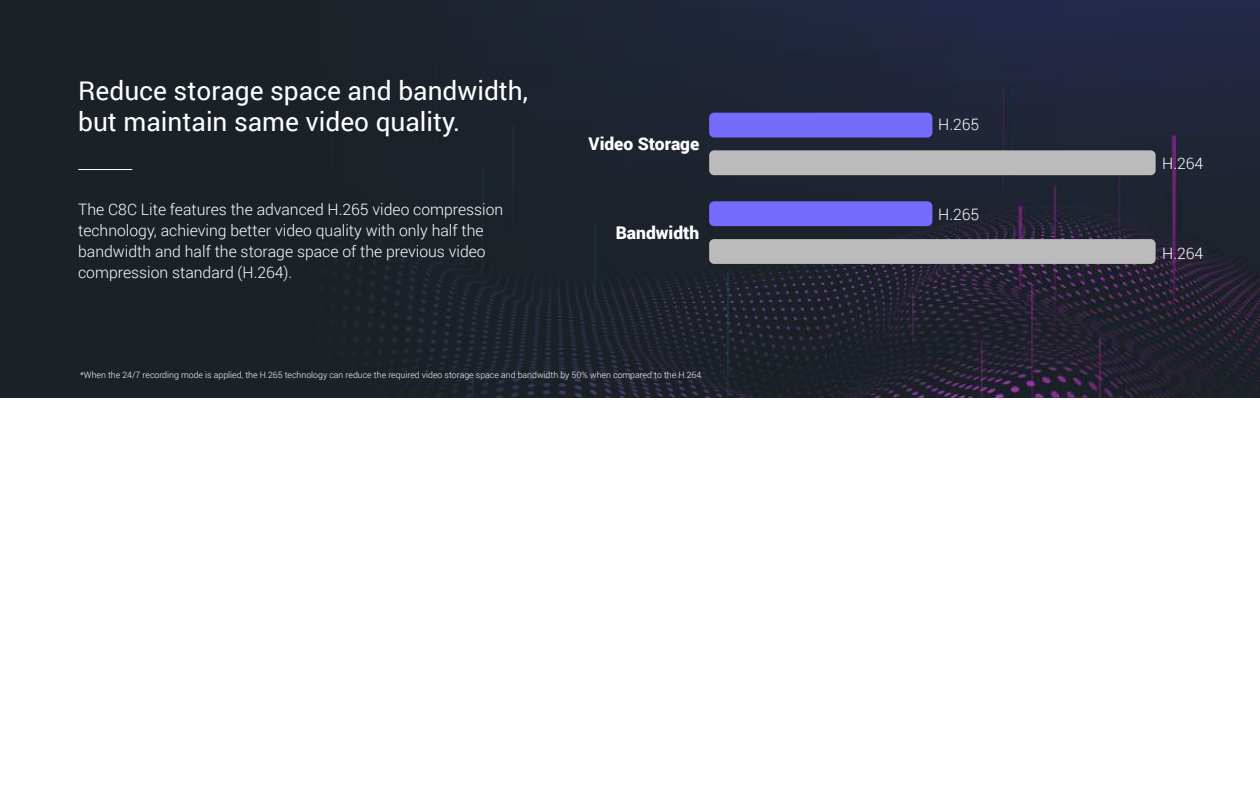
<style>
.page{position:relative;width:1260px;height:788px;background:#fff}
.page>*{position:absolute;margin:0;border:0;box-sizing:border-box;transform-origin:0 0}
.t1{font:26.25px/31.5px "Roboto";color:#fff}
.t2{font:900 17.5px "Roboto";color:#fff}
.t3{font:300 15.75px/21px "Roboto";color:#fff}
.t4{font:300 8.75px "Roboto";color:#fff}
</style>
<div class="page">
<img style="left:1062px;top:0;width:198px;height:397px">
<svg style="left:0;top:0;width:1062px;height:397px;background:#1d232d"></svg>
<hr style="left:78px;top:169px;width:54px;height:1px;background:#fff">
<div style="left:709px;top:113px;width:223px;height:24px;background:#756bfc;border-radius:5px"></div>
<div style="left:709px;top:150px;width:447px;height:25px;background:#bbb;border-radius:5px"></div>
<div style="left:709px;top:201px;width:223px;height:25px;background:#756bfc;border-radius:5px"></div>
<div style="left:709px;top:239px;width:447px;height:25px;background:#bbb;border-radius:5px"></div>
<h1 class="t1" style="left:78px;top:73px;width:451px">Reduce storage space and bandwidth, but maintain same video quality.</h1>
<p class="t3" style="left:78px;top:198px;width:427px">The C8C Lite features the advanced H.265 video compression technology, achieving better video quality with only half the bandwidth and half the storage space of the previous video compression standard (H.264).</p>
<p class="t2" style="left:589px;top:132px;width:112px">Video Storage</p>
<p class="t2" style="left:616px;top:220px;width:85px">Bandwidth</p>
<p class="t4" style="left:80px;top:369px;width:625px">*When the 24/7 recording mode is applied, the H.265 technology can reduce the required video storage space and bandwidth by 50% when compared to the H.264.</p>
<p class="t3" style="left:938px;top:114px;width:43px">H.265</p>
<p class="t3" style="left:938px;top:204px;width:43px">H.265</p>
<p class="t3" style="left:1162px;top:152px;width:43px">H.264</p>
<p class="t3" style="left:1162px;top:242px;width:43px">H.264</p>
</div>
